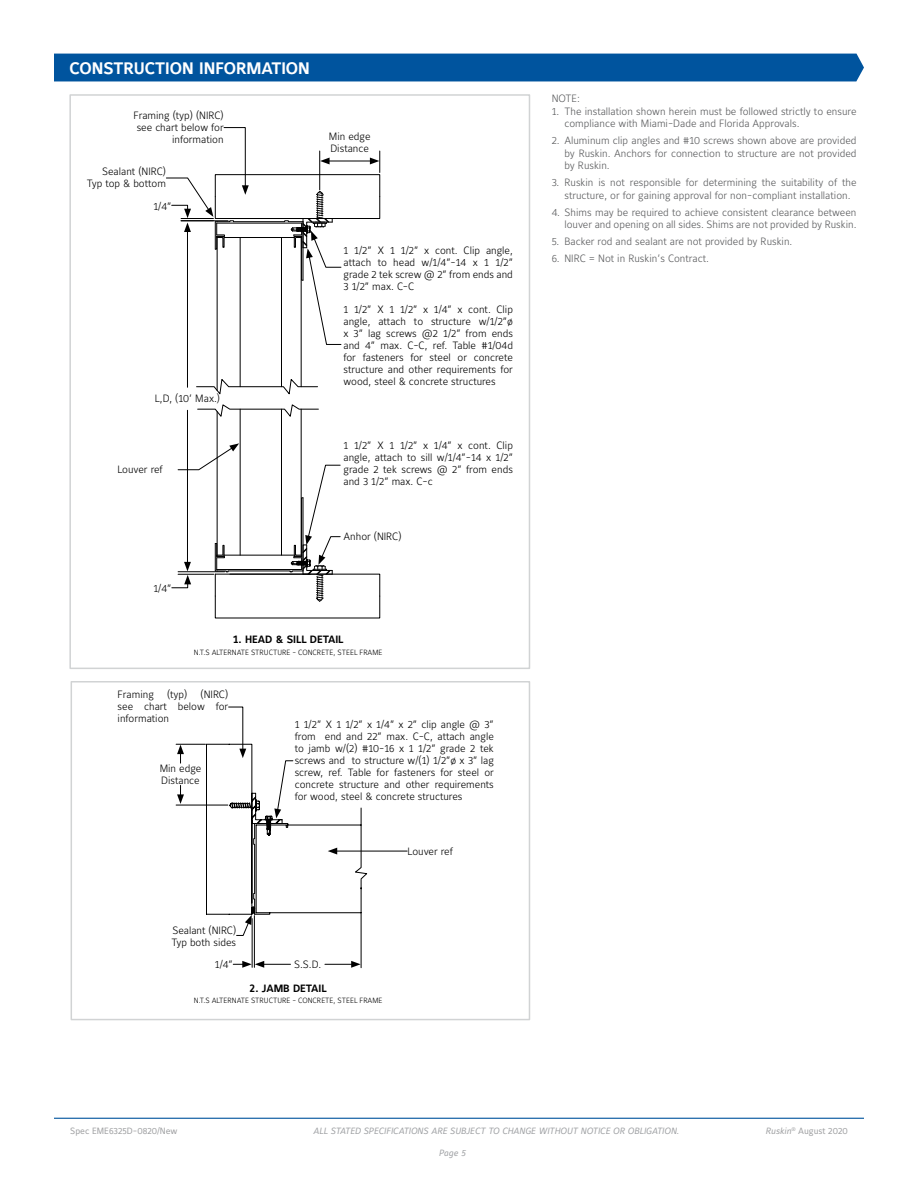
<style>
.page{position:relative;width:918px;height:1188px;background:#fff}
.page>*{position:absolute;margin:0;border:0;box-sizing:border-box;transform-origin:0 0}
.t1{font:16.5px "Maurea Bold Lf";color:#fff}
.t2{font:10.5px/12px "Maurea Light Lf";color:#000;text-align:justify}
.t3{font:10.5px/12.6px "Maurea Light Lf";color:#58595b}
.t4{font:10.5px "Maurea Bold Tf";color:#000}
.t5{font:9px "Maurea Regular Italic Lf";color:#9fa1a4}
.t6{font:9px "Maurea Regular Lf";color:#a0a1a3}
.t7{font:7.5px "Maurea Light Lf";color:#000}
.s1{font-family:"Maurea Regular Italic Lf"}
</style>
<div class="page">
<hr style="left:54px;top:1118px;width:810px;height:1px;background:#00549e">
<div style="left:54px;top:54px;width:810px;height:27px;background:#00549e"></div>
<div style="left:69px;top:94px;width:461px;height:575px;border:2px solid #d1d3d4"></div>
<div style="left:71px;top:681px;width:459px;height:339px;border:2px solid #d1d3d4"></div>
<svg style="left:196px;top:378px;width:122px;height:17px"></svg>
<svg style="left:197px;top:404px;width:122px;height:14px"></svg>
<hr style="left:217px;top:238px;width:1px;height:152px;background:#000">
<hr style="left:217px;top:412px;width:1px;height:143px;background:#000">
<hr style="left:240px;top:409px;width:1px;height:146px;background:#000">
<hr style="left:240px;top:238px;width:1px;height:149px;background:#000">
<hr style="left:281px;top:409px;width:1px;height:146px;background:#000">
<hr style="left:281px;top:238px;width:1px;height:149px;background:#000">
<hr style="left:301px;top:238px;width:1px;height:149px;background:#000">
<hr style="left:301px;top:409px;width:1px;height:146px;background:#000">
<hr style="left:187px;top:230px;width:1px;height:157px;background:#000">
<svg style="left:166px;top:127px;width:215px;height:226px"></svg>
<hr style="left:187px;top:410px;width:1px;height:154px;background:#000">
<svg style="left:171px;top:443px;width:210px;height:176px"></svg>
<hr style="left:335px;top:851px;width:72px;height:1px;background:#000">
<svg style="left:176px;top:706px;width:192px;height:262px"></svg>
<h1 class="t1" style="left:69px;top:59px;width:242px">CONSTRUCTION INFORMATION</h1>
<p class="t2" style="left:133px;top:109px;width:92px;text-align:right">Framing (typ) (NIRC) see chart below for information</p>
<p class="t2" style="left:87px;top:165px;width:81px;text-align:right">Sealant (NIRC)<br>Typ top &amp; bottom</p>
<p class="t2" style="left:153px;top:201px;width:19px">1/4”</p>
<p class="t2" style="left:155px;top:393px;width:67px">L,D, (10’ Max.)</p>
<p class="t2" style="left:117px;top:464px;width:47px">Louver ref</p>
<p class="t2" style="left:153px;top:582px;width:19px">1/4”</p>
<p class="t2" style="left:329px;top:131px;width:43px">Min edge<br>Distance</p>
<p class="t2" style="left:344px;top:244px;width:171px">1 1/2” X 1 1/2” x cont. Clip angle, attach to head w/1/4”-14 x 1 1/2” grade 2 tek screw @ 2” from ends and 3 1/2” max. C-C</p>
<p class="t2" style="left:344px;top:304px;width:171px">1 1/2” X 1 1/2” x 1/4” x cont. Clip angle, attach to structure w/1/2”ø x 3” lag screws @2 1/2” from ends and 4” max. C-C, ref. Table #1/04d for fasteners for steel or concrete structure and other requirements for wood, steel &amp; concrete structures</p>
<p class="t2" style="left:344px;top:440px;width:171px">1 1/2” X 1 1/2” x 1/4” x cont. Clip angle, attach to sill w/1/4”-14 x 1/2” grade 2 tek screws @ 2” from ends and 3 1/2” max. C-c</p>
<p class="t2" style="left:344px;top:531px;width:59px">Anhor (NIRC)</p>
<p class="t4" style="left:233px;top:634px;width:112px">1. HEAD &amp; SILL DETAIL</p>
<p class="t7" style="left:194px;top:648px;width:190px">N.T.S ALTERNATE STRUCTURE - CONCRETE, STEEL FRAME</p>
<p class="t2" style="left:118px;top:689px;width:112px;text-indent:83px">(NIRC) see chart below for information</p>
<p class="t2" style="left:118px;top:689px;width:38px">Framing</p>
<p class="t2" style="left:167px;top:689px;width:22px">(typ)</p>
<p class="t2" style="left:160px;top:763px;width:43px">Min edge<br>Distance</p>
<p class="t2" style="left:171px;top:925px;width:66px">Sealant (NIRC)<br>Typ both sides</p>
<p class="t2" style="left:295px;top:719px;width:201px">1 1/2” X 1 1/2” x 1/4” x 2” clip angle @ 3” from end and 22” max. C-C, attach angle to jamb w/(2) #10-16 x 1 1/2” grade 2 tek screws and to structure w/(1) 1/2”ø x 3” lag screw, ref. Table for fasteners for steel or concrete structure and other requirements for wood, steel &amp; concrete structures</p>
<p class="t2" style="left:408px;top:846px;width:47px">Louver ref</p>
<p class="t2" style="left:215px;top:959px;width:19px">1/4”</p>
<p class="t2" style="left:294px;top:959px;width:29px">S.S.D.</p>
<p class="t4" style="left:250px;top:982px;width:79px">2. JAMB DETAIL</p>
<p class="t7" style="left:194px;top:996px;width:190px">N.T.S ALTERNATE STRUCTURE - CONCRETE, STEEL FRAME</p>
<p class="t3" style="left:552px;top:93px;width:30px">NOTE:</p>
<p class="t3" style="left:564px;top:105px;width:294px;text-indent:-13px">1. The installation shown herein must be followed strictly to ensure compliance with Miami-Dade and Florida Approvals.</p>
<p class="t3" style="left:564px;top:135px;width:294px;text-align:justify;text-indent:-13px">2. Aluminum clip angles and #10 screws shown above are provided by Ruskin. Anchors for connection to structure are not provided by Ruskin.</p>
<p class="t3" style="left:564px;top:177px;width:294px;text-indent:-13px">3. Ruskin is not responsible for determining the suitability of the structure, or for gaining approval for non-compliant installation.</p>
<p class="t3" style="left:552px;top:206px;width:306px;text-align:right">4. Shims may be required to achieve consistent clearance between louver and opening on all sides. Shims are not provided by Ruskin.</p>
<p class="t3" style="left:552px;top:236px;width:242px">5. Backer rod and sealant are not provided by Ruskin.</p>
<p class="t3" style="left:552px;top:253px;width:159px">6. NIRC = Not in Ruskin’s Contract.</p>
<p class="t6" style="left:70px;top:1126px;width:109px">Spec EME6325D-0820/New</p>
<p class="t5" style="left:313px;top:1126px;width:367px">ALL STATED SPECIFICATIONS ARE SUBJECT TO CHANGE WITHOUT NOTICE OR OBLIGATION.</p>
<p class="t6" style="left:765px;top:1126px;width:84px"><span class="s1">Ruskin</span><sup>®</sup> August 2020</p>
<p class="t5" style="left:439px;top:1148px;width:28px">Page 5</p>
</div>
